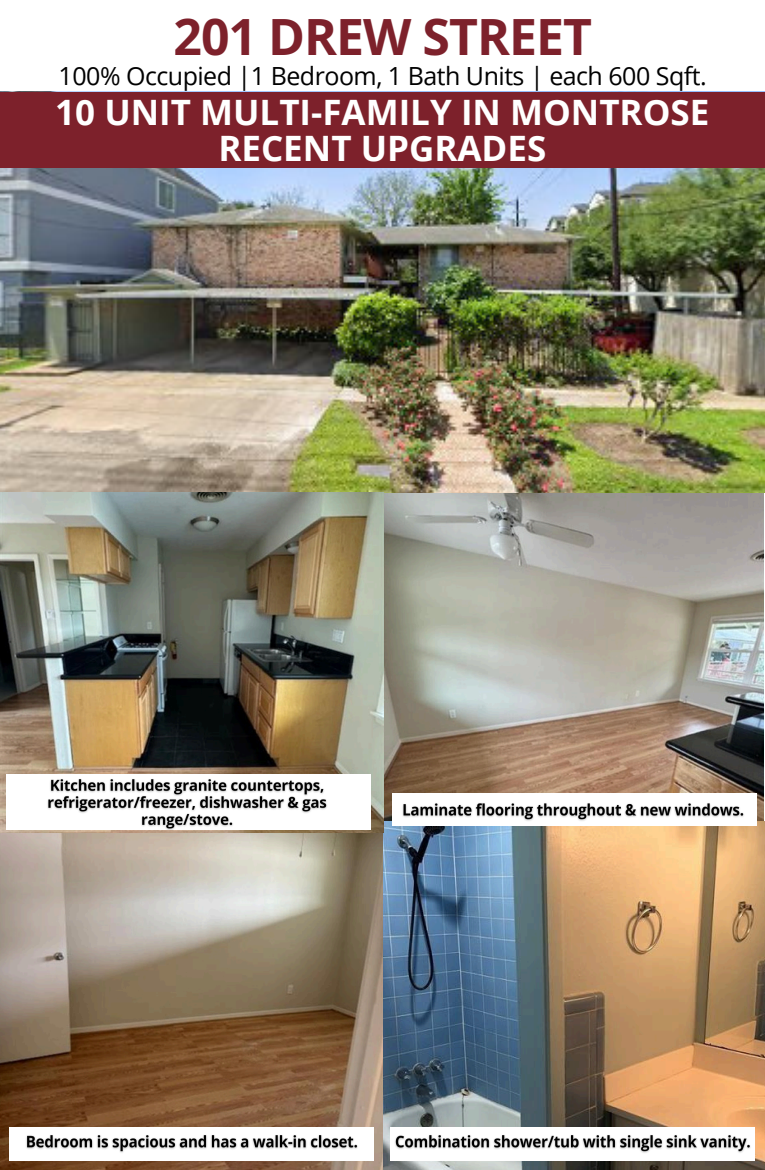
<style>
.page{position:relative;width:765px;height:1170px;background:#fff}
.page>*{position:absolute;margin:0;border:0;box-sizing:border-box;transform-origin:0 0}
.t1{font:700 50px "Open Sans";letter-spacing:-.02em;color:#7d212b}
.t2{font:700 35px/35.6px "Open Sans";color:#fff;text-align:center}
.t3{font:25px "Open Sans";letter-spacing:-.02em;color:#000}
</style>
<div class="page">
<img style="left:0;top:168px;width:765px;height:664px">
<div style="left:0;top:92px;width:765px;height:76px;background:#7d212b"></div>
<img style="left:0;top:833px;width:383px;height:337px">
<img style="left:383px;top:821px;width:382px;height:349px">
<div style="left:6px;top:775px;width:365px;height:55px;background:#fff"></div>
<img style="left:44px;top:779px;width:288px;height:55px">
<div style="left:391px;top:1127px;width:364px;height:33px;background:#fff"></div>
<img style="left:395px;top:1135px;width:356px;height:18px">
<div style="left:392px;top:793px;width:365px;height:33px;background:#fff"></div>
<img style="left:402px;top:803px;width:342px;height:18px">
<div style="left:9px;top:1127px;width:365px;height:33px;background:#fff"></div>
<img style="left:26px;top:1135px;width:332px;height:18px">
<p class="t1" style="left:173px;top:1px;width:420px">201 DREW STREET</p>
<p class="t3" style="left:59px;top:59px;width:650px">100% Occupied |1 Bedroom, 1 Bath Units | each 600 Sqft.</p>
<p class="t2" style="left:55px;top:94px;width:656px">10 UNIT MULTI-FAMILY IN MONTROSE<br>RECENT UPGRADES</p>
</div>
